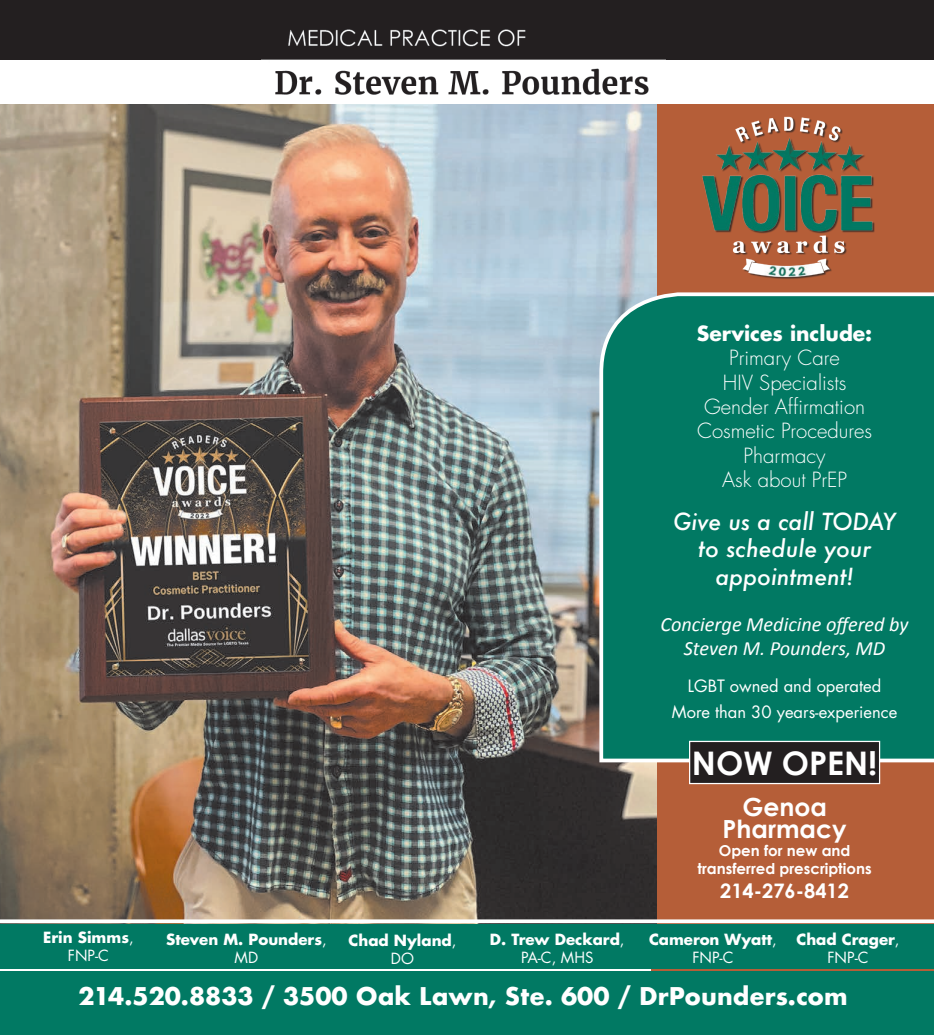
<style>
.page{position:relative;width:934px;height:1035px;background:#fff}
.page>*{position:absolute;margin:0;border:0;box-sizing:border-box;transform-origin:0 0}
.t1{font:700 32.5px "Century Gothic";color:#fff}
.t2{font:700 25px/22.5px "Century Gothic";color:#fff;text-align:center}
.t3{font:700 23.75px "Futura";color:#fff}
.t4{font:italic 500 22.88px/27.5px "Futura";color:#fff;text-align:center}
.t5{font:300 20.38px/24.4px "Futura Std";color:#fff;text-align:center}
.t6{font:700 20.38px "Futura Std";color:#fff}
.t7{font:italic 20.25px/24.4px "Calibri";color:#fff;text-align:center}
.t8{font:700 20px "Century Gothic";color:#fff}
.t9{font:16.5px/25.4px "Futura Std";color:#fff;text-align:center}
.t10{font:700 15px/18px "Futura Std";color:#fff;text-align:center}
.t11{font:700 15px/18px "Century Gothic";color:#fff;text-align:center}
.s1{font-weight:400}
</style>
<div class="page">
<div style="left:651px;top:0;width:283px;height:1035px;background:#b55e38"></div>
<img style="left:0;top:104px;width:656px;height:820px">
<div style="left:0;top:972px;width:934px;height:63px;background:#017963"></div>
<div style="left:0;top:924px;width:934px;height:45px;background:#017963"></div>
<div style="left:597px;top:291px;width:337px;height:473px;background:#017963"></div>
<svg style="left:0;top:919px;width:934px;height:4px"></svg>
<img style="left:659px;top:116px;width:251px;height:210px">
<div style="left:689px;top:741px;width:190px;height:43px;background:#231f20"></div>
<div style="left:689px;top:741px;width:191px;height:43px;border:1px solid #fff"></div>
<div style="left:0;top:58px;width:934px;height:46px;background:#fff"></div>
<div style="left:0;top:0;width:934px;height:60px;background:#231f20"></div>
<img style="left:261px;top:29px;width:404px;height:66px">
<h3 class="t6" style="left:697px;top:320px;width:177px">Services include:</h3>
<h3 class="t5" style="left:697px;top:346px;width:177px">Primary Care<br>HIV Specialists<br>Gender Affirmation<br>Cosmetic Procedures<br>Pharmacy<br>Ask about PrEP</h3>
<h3 class="t4" style="left:673px;top:507px;width:224px">Give us a call TODAY to schedule your appointment!</h3>
<h3 class="t7" style="left:660px;top:611px;width:250px">Concierge Medicine offered by<br>Steven M. Pounders, MD</h3>
<p class="t9" style="left:672px;top:674px;width:227px">LGBT owned and operated<br>More than 30 years-experience</p>
<h1 class="t1" style="left:692px;top:738px;width:187px">NOW OPEN!</h1>
<h2 class="t2" style="left:722px;top:794px;width:125px">Genoa<br>Pharmacy</h2>
<p class="t11" style="left:697px;top:841px;width:176px">Open for new and transferred prescriptions</p>
<h3 class="t8" style="left:720px;top:876px;width:130px">214-276-8412</h3>
<p class="t10" style="left:43px;top:929px;width:92px">Erin Simms<span class="s1">,<br>FNP-C</span></p>
<p class="t10" style="left:166px;top:930px;width:162px">Steven M. Pounders<span class="s1">,<br>MD</span></p>
<p class="t10" style="left:348px;top:931px;width:109px">Chad Nyland<span class="s1">,<br>DO</span></p>
<p class="t10" style="left:490px;top:930px;width:136px">D. Trew Deckard<span class="s1">,<br>PA-C, MHS</span></p>
<p class="t10" style="left:649px;top:930px;width:129px">Cameron Wyatt<span class="s1">,<br>FNP-C</span></p>
<p class="t10" style="left:796px;top:930px;width:105px">Chad Crager<span class="s1">,<br>FNP-C</span></p>
<h3 class="t3" style="left:79px;top:979px;width:770px">214.520.8833 / 3500 Oak Lawn, Ste. 600 / DrPounders.com</h3>
</div>
